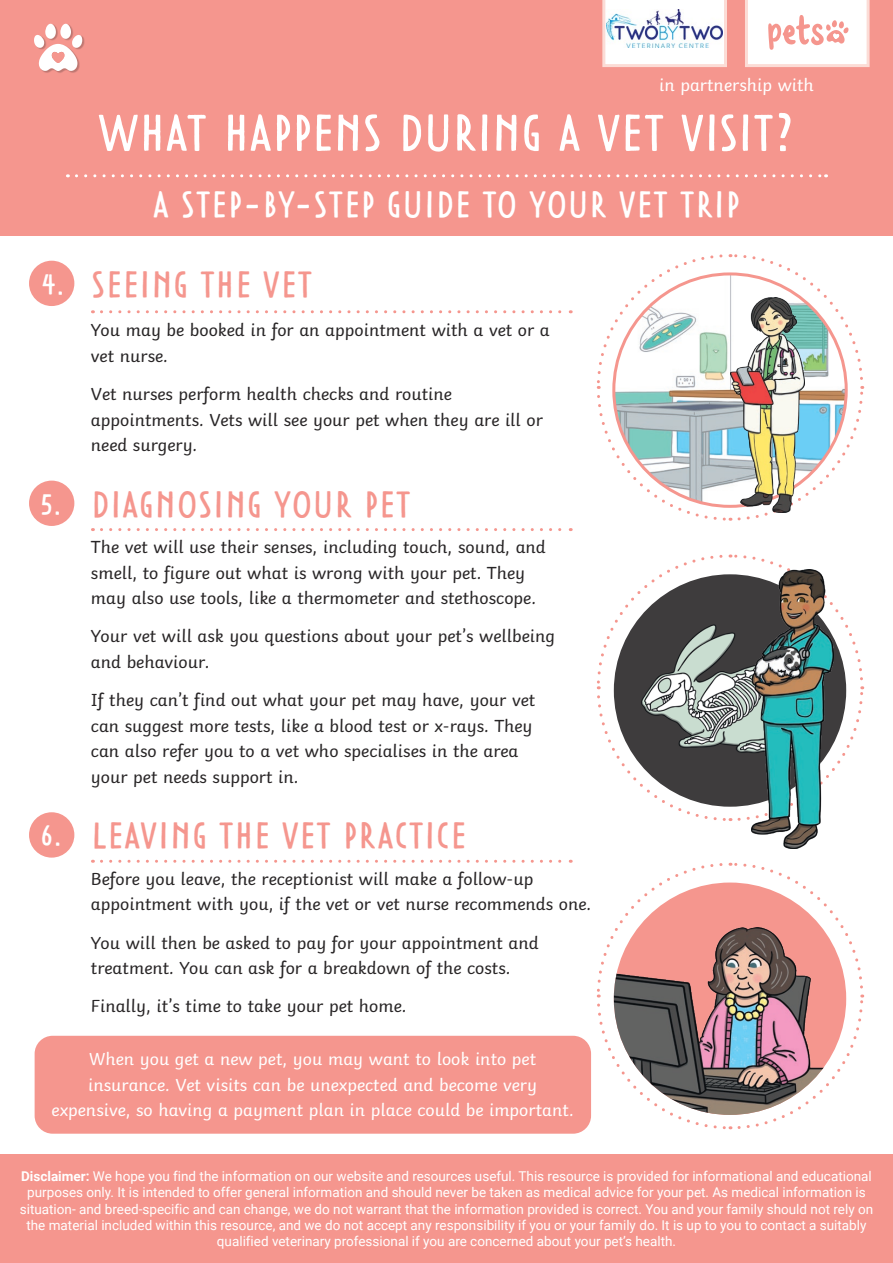
<style>
.page{position:relative;width:893px;height:1263px;background:#fff}
.page>*{position:absolute;margin:0;border:0;box-sizing:border-box;transform-origin:0 0}
.t1{font:54px "Tomarik Poster";letter-spacing:-.02em;color:#fff}
.t2{font:39px "Tomarik Poster";color:#f5968e}
.t3{font:39px "Tomarik Poster";color:#fff}
.t4{font:30px "Tomarik Poster";color:#fff}
.KS2_Body_Copy{font:18px/25.5px "Twinkl";color:#282526}
.KS2_Body_Copy-2{font:18px/25.5px "Twinkl";color:#fff;text-align:center}
.t5{font:13.5px/16.2px "Roboto";color:#fff;text-align:center}
.s1{font-weight:700}
</style>
<div class="page">
<div style="left:0;top:1px;width:893px;height:235px;background:#f5968e"></div>
<svg style="left:602px;top:0;width:125px;height:67px;background:#e8eaef"></svg>
<div style="left:35px;top:25px;width:50px;height:49px;background:#231f20;opacity:.26"></div>
<svg style="left:34px;top:24px;width:48px;height:47px"></svg>
<svg style="left:76px;top:174px;width:750px;height:3px"></svg>
<div style="left:0;top:1154px;width:893px;height:109px;background:#f5968e"></div>
<div style="left:29px;top:261px;width:45px;height:45px;background:#f5968e;border-radius:50%"></div>
<svg style="left:101px;top:310px;width:470px;height:3px"></svg>
<svg style="left:596px;top:254px;width:269px;height:267px"></svg>
<img style="left:730px;top:298px;width:74px;height:214px">
<svg style="left:596px;top:554px;width:269px;height:267px"></svg>
<div style="left:29px;top:481px;width:45px;height:45px;background:#f5968e;border-radius:50%"></div>
<svg style="left:101px;top:528px;width:470px;height:3px"></svg>
<div style="left:29px;top:812px;width:45px;height:46px;background:#f5968e;border-radius:50%"></div>
<svg style="left:101px;top:860px;width:470px;height:3px"></svg>
<svg style="left:597px;top:862px;width:268px;height:268px"></svg>
<div style="left:35px;top:1036px;width:556px;height:98px;background:#f5968e;border-radius:18px"></div>
<img style="left:640px;top:621px;width:112px;height:134px">
<img style="left:752px;top:570px;width:81px;height:278px">
<svg style="left:745px;top:0;width:125px;height:67px;background:#fdefee"></svg>
<p class="KS2_Body_Copy-2" style="left:659px;top:71px;width:156px">in partnership with</p>
<h1 class="t1" style="left:97px;top:92px;width:700px">WHAT HAPPENS DURING A VET VISIT?</h1>
<h2 class="t3" style="left:152px;top:176px;width:590px">A STEP-BY-STEP GUIDE TO YOUR VET TRIP</h2>
<p class="t4" style="left:42px;top:262px;width:25px">4.</p>
<p class="t2" style="left:91px;top:255px;width:223px">SEEING THE VET</p>
<p class="KS2_Body_Copy" style="left:91px;top:316px;width:460px">You may be booked in for an appointment with a vet or a vet nurse.</p>
<p class="KS2_Body_Copy" style="left:91px;top:380px;width:454px">Vet nurses perform health checks and routine appointments. Vets will see your pet when they are ill or need surgery.</p>
<p class="t4" style="left:40px;top:482px;width:23px">5.</p>
<p class="t2" style="left:91px;top:475px;width:322px">DIAGNOSING YOUR PET</p>
<p class="KS2_Body_Copy" style="left:91px;top:533px;width:456px">The vet will use their senses, including touch, sound, and smell, to figure out what is wrong with your pet. They may also use tools, like a thermometer and stethoscope.</p>
<p class="KS2_Body_Copy" style="left:91px;top:622px;width:466px">Your vet will ask you questions about your pet’s wellbeing and behaviour.</p>
<p class="KS2_Body_Copy" style="left:91px;top:686px;width:446px">If they can’t find out what your pet may have, your vet can suggest more tests, like a blood test or x-rays. They can also refer you to a vet who specialises in the area your pet needs support in.</p>
<p class="t4" style="left:40px;top:813px;width:24px">6.</p>
<p class="t2" style="left:91px;top:807px;width:377px">LEAVING THE VET PRACTICE</p>
<p class="KS2_Body_Copy" style="left:91px;top:864px;width:502px">Before you leave, the receptionist will make a follow-up appointment with you, if the vet or vet nurse recommends one.</p>
<p class="KS2_Body_Copy" style="left:91px;top:928px;width:449px">You will then be asked to pay for your appointment and treatment. You can ask for a breakdown of the costs.</p>
<p class="KS2_Body_Copy" style="left:91px;top:992px;width:317px">Finally, it’s time to take your pet home.</p>
<p class="KS2_Body_Copy-2" style="left:52px;top:1045px;width:523px">When you get a new pet, you may want to look into pet insurance. Vet visits can be unexpected and become very expensive, so having a payment plan in place could be important.</p>
<p class="t5" style="left:20px;top:1168px;width:855px"><span class="s1">Disclaimer:</span> We hope you find the information on our website and resources useful. This resource is provided for informational and educational purposes only. It is intended to offer general information and should never be taken as medical advice for your pet. As medical information is situation- and breed-specific and can change, we do not warrant that the information provided is correct. You and your family should not rely on the material included within this resource, and we do not accept any responsibility if you or your family do. It is up to you to contact a suitably qualified veterinary professional if you are concerned about your pet’s health.</p>
</div>
